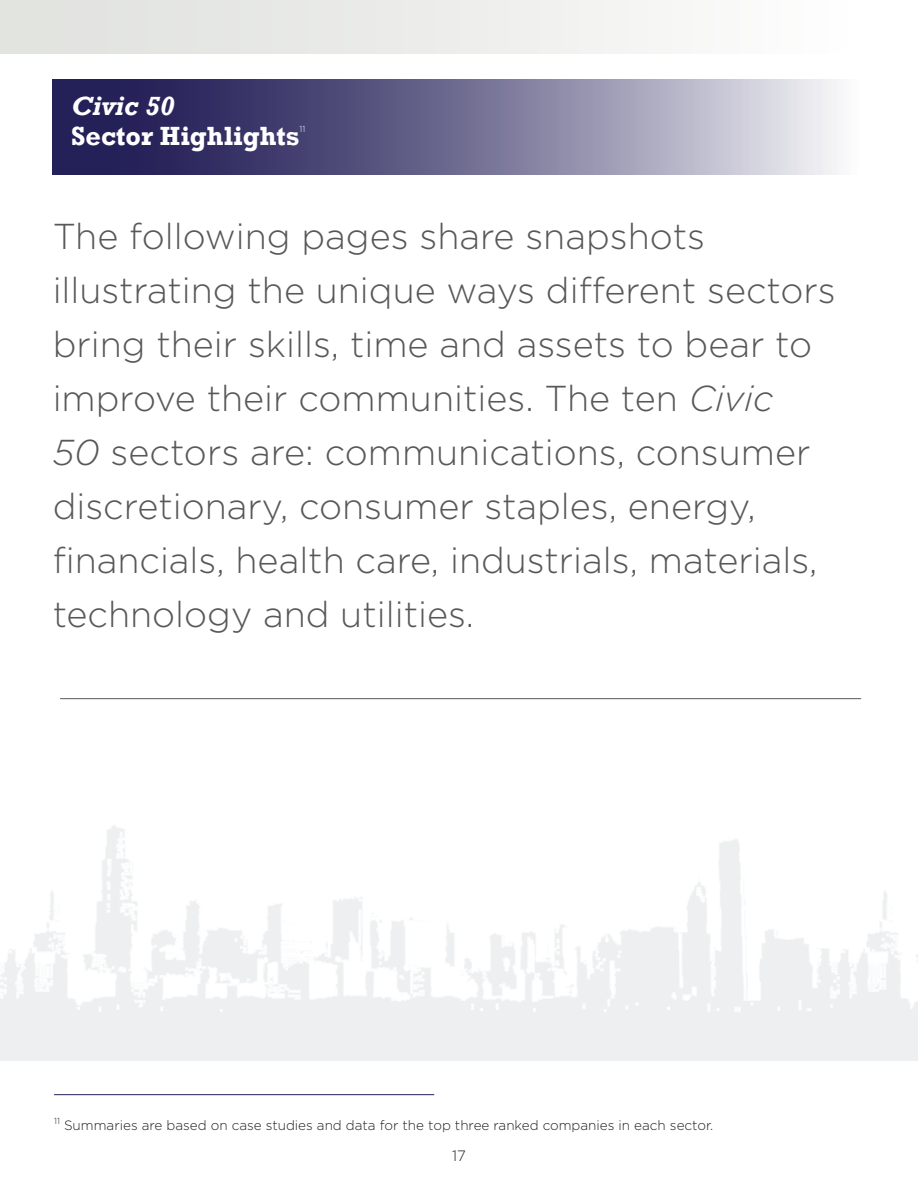
<style>
.page{position:relative;width:918px;height:1188px;background:#fff}
.page>*{position:absolute;margin:0;border:0;box-sizing:border-box;transform-origin:0 0}
.t1{font:300 36px/54px "Gotham";color:#57585a}
.t2{font:700 27px "Rockwell";color:#fff}
.t3{font:italic 700 27px "Rockwell";color:#fff}
.t4{font:300 15px "Gotham";color:#231f20}
.t5{font:300 13.5px "Gotham";color:#231f20}
.t6{font:300 8.7px "Gotham";color:#fff}
.s1{font-style:italic}
</style>
<div class="page">
<svg style="left:53px;top:80px;width:785px;height:95px;background:#757295"></svg>
<div style="left:0;top:0;width:918px;height:53px;background:linear-gradient(to right,#dee0dc,#fff)"></div>
<hr style="left:60px;top:698px;width:801px;height:1px;background:#57585a">
<hr style="left:54px;top:1094px;width:380px;height:1px;background:#242058">
<p class="t3" style="left:71px;top:90px;width:104px">Civic 50</p>
<p class="t2" style="left:71px;top:120px;width:230px">Sector Highlights</p>
<p class="t6" style="left:300px;top:123px;width:7px">11</p>
<p class="t1" style="left:53px;top:208px;width:785px">The following pages share snapshots illustrating the unique ways different sectors bring their skills, time and assets to bear to improve their communities. The ten <span class="s1">Civic<br>50</span> sectors are: communications, consumer discretionary, consumer staples, energy, financials, health care, industrials, materials, technology and utilities.</p>
<p class="t5" style="left:54px;top:1117px;width:661px"><sup>11</sup> Summaries are based on case studies and data for the top three ranked companies in each sector.</p>
<p class="t4" style="left:452px;top:1146px;width:15px">17</p>
</div>
